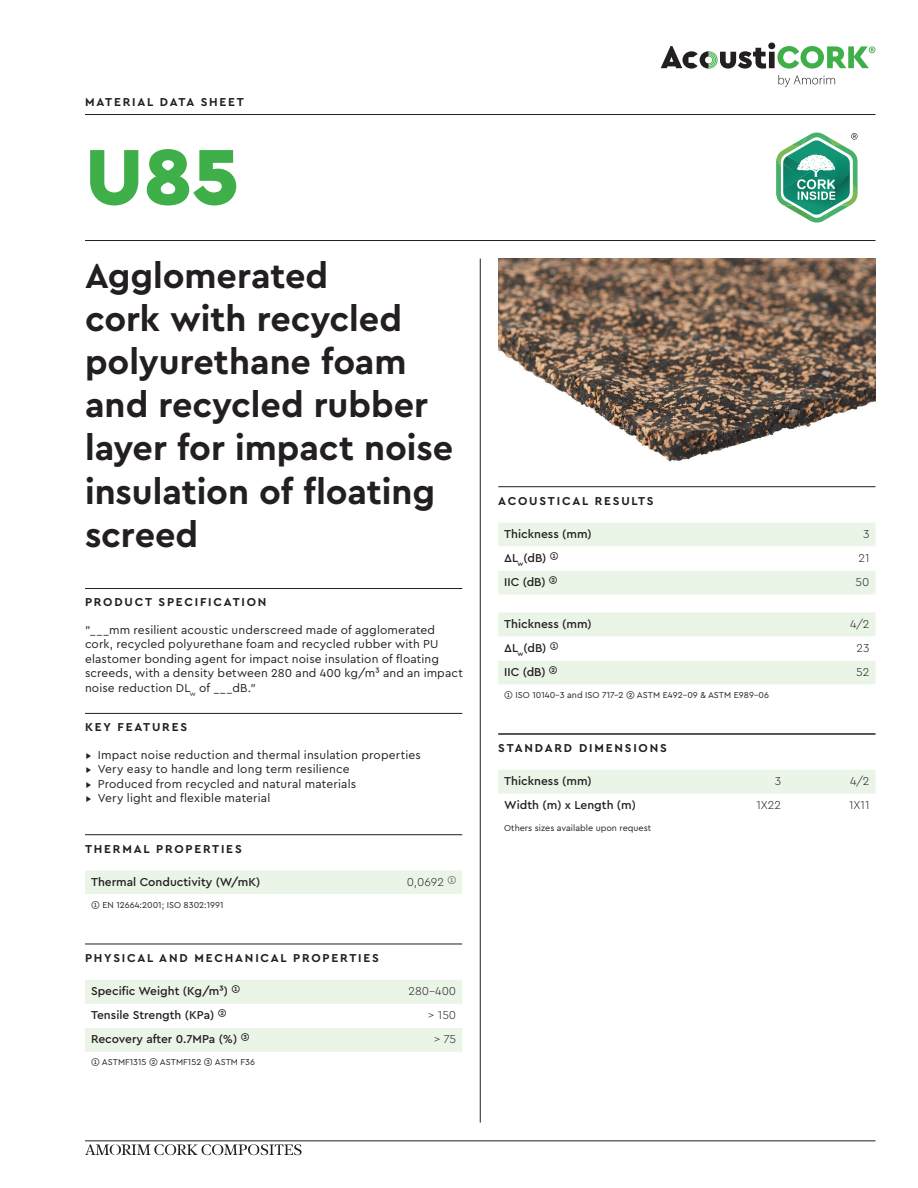
<style>
.page{position:relative;width:918px;height:1188px;background:#fff}
.page>*{position:absolute;margin:0;border:0;box-sizing:border-box;transform-origin:0 0}
.t1{font:900 82.5px "Cera Pro";color:#3eaf49}
.t2{font:700 36px/43.2px "Cera Pro";color:#231f20}
.Cera_-_Texto_bullets{font:12px/14.4px "Cera Pro";letter-spacing:.01em;color:#231f20}
.t3{font:500 12px "Cera Pro";color:#231f20}
.Cera_-_Títulos{font:700 12px "Cera Pro";letter-spacing:.15em;color:#231f20}
.t4{font:300 12px "Cera Pro";color:#231f20}
.Cera_-_Legenda_6pt{font:9px "Cera Pro";color:#231f20}
</style>
<div class="page">
<hr style="left:85px;top:1141px;width:790px;height:1px;background:#231f20">
<svg style="left:85px;top:1144px;width:217px;height:11px"></svg>
<svg style="left:778px;top:75px;width:57px;height:12px"></svg>
<svg style="left:661px;top:43px;width:214px;height:26px"></svg>
<img style="left:498px;top:259px;width:377px;height:203px">
<hr style="left:480px;top:259px;width:1px;height:864px;background:#231f20">
<hr style="left:85px;top:588px;width:377px;height:1px;background:#231f20">
<hr style="left:85px;top:713px;width:377px;height:1px;background:#231f20">
<div style="left:85px;top:871px;width:377px;height:23px;background:#eaf4e7"></div>
<hr style="left:85px;top:834px;width:377px;height:1px;background:#231f20">
<hr style="left:85px;top:944px;width:377px;height:1px;background:#231f20">
<svg style="left:85px;top:980px;width:377px;height:72px"></svg>
<div style="left:498px;top:770px;width:377px;height:24px;background:#eaf4e7"></div>
<hr style="left:498px;top:734px;width:377px;height:1px;background:#231f20">
<hr style="left:498px;top:486px;width:377px;height:1px;background:#231f20">
<svg style="left:498px;top:523px;width:377px;height:72px"></svg>
<svg style="left:498px;top:613px;width:377px;height:71px"></svg>
<hr style="left:85px;top:114px;width:790px;height:1px;background:#231f20">
<hr style="left:85px;top:240px;width:790px;height:1px;background:#231f20">
<svg style="left:776px;top:133px;width:82px;height:90px"></svg>
<p class="Cera_-_Títulos" style="left:85px;top:94px;width:160px">MATERIAL DATA SHEET</p>
<p class="t1" style="left:85px;top:122px;width:156px">U85</p>
<p class="t2" style="left:85px;top:252px;width:370px">Agglomerated<br>cork with recycled polyurethane foam and recycled rubber layer for impact noise insulation of floating screed</p>
<p class="Cera_-_Títulos" style="left:85px;top:594px;width:183px">PRODUCT SPECIFICATION</p>
<p class="Cera_-_Texto_bullets" style="left:85px;top:622px;width:379px">"___mm resilient acoustic underscreed made of agglomerated cork, recycled polyurethane foam and recycled rubber with PU elastomer bonding agent for impact noise insulation of floating screeds, with a density between 280 and 400 kg/m³ and an impact noise reduction DL<sub>w</sub> of ___dB.”</p>
<p class="Cera_-_Títulos" style="left:85px;top:719px;width:104px">KEY FEATURES</p>
<p class="Cera_-_Texto_bullets" style="left:85px;top:747px;width:337px">▸ Impact noise reduction and thermal insulation properties</p>
<p class="Cera_-_Texto_bullets" style="left:85px;top:762px;width:266px">▸ Very easy to handle and long term resilience</p>
<p class="Cera_-_Texto_bullets" style="left:85px;top:776px;width:273px">▸ Produced from recycled and natural materials</p>
<p class="Cera_-_Texto_bullets" style="left:85px;top:790px;width:187px">▸ Very light and flexible material</p>
<p class="Cera_-_Títulos" style="left:85px;top:841px;width:158px">THERMAL PROPERTIES</p>
<p class="t3" style="left:91px;top:874px;width:171px">Thermal Conductivity (W/mK)</p>
<p class="t4" style="left:407px;top:874px;width:51px">0,0692 <sup>➀</sup></p>
<p class="Cera_-_Legenda_6pt" style="left:91px;top:899px;width:134px">➀ EN 12664:2001; ISO 8302:1991</p>
<p class="Cera_-_Títulos" style="left:85px;top:950px;width:295px">PHYSICAL AND MECHANICAL PROPERTIES</p>
<p class="t3" style="left:91px;top:983px;width:151px">Specific Weight (Kg/m³) <sup>➀</sup></p>
<p class="t4" style="left:409px;top:983px;width:49px">280–400</p>
<p class="t3" style="left:91px;top:1007px;width:137px">Tensile Strength (KPa) <sup>➁</sup></p>
<p class="t4" style="left:428px;top:1007px;width:30px">&gt; 150</p>
<p class="t3" style="left:91px;top:1031px;width:160px">Recovery after 0.7MPa (%) <sup>➂</sup></p>
<p class="t4" style="left:434px;top:1031px;width:24px">&gt; 75</p>
<p class="Cera_-_Legenda_6pt" style="left:91px;top:1056px;width:166px">➀ ASTMF1315 ➁ ASTMF152 ➂ ASTM F36</p>
<p class="Cera_-_Títulos" style="left:498px;top:493px;width:157px">ACOUSTICAL RESULTS</p>
<p class="t3" style="left:504px;top:526px;width:89px">Thickness (mm)</p>
<p class="t4" style="left:863px;top:526px;width:8px">3</p>
<p class="t3" style="left:504px;top:550px;width:56px">ΔL<sub>w</sub>(dB) <sup>➀</sup></p>
<p class="t4" style="left:858px;top:550px;width:13px">21</p>
<p class="t3" style="left:504px;top:574px;width:55px">IIC (dB) <sup>➁</sup></p>
<p class="t4" style="left:856px;top:574px;width:15px">50</p>
<p class="t3" style="left:504px;top:616px;width:89px">Thickness (mm)</p>
<p class="t4" style="left:850px;top:616px;width:21px">4/2</p>
<p class="t3" style="left:504px;top:640px;width:56px">ΔL<sub>w</sub>(dB) <sup>➀</sup></p>
<p class="t4" style="left:857px;top:640px;width:14px">23</p>
<p class="t3" style="left:504px;top:664px;width:55px">IIC (dB) <sup>➁</sup></p>
<p class="t4" style="left:856px;top:664px;width:15px">52</p>
<p class="Cera_-_Legenda_6pt" style="left:504px;top:689px;width:266px">➀ ISO 10140-3 and ISO 717-2 ➁ ASTM E492-09 &amp; ASTM E989-06</p>
<p class="Cera_-_Títulos" style="left:498px;top:740px;width:170px">STANDARD DIMENSIONS</p>
<p class="t3" style="left:504px;top:773px;width:89px">Thickness (mm)</p>
<p class="t4" style="left:775px;top:773px;width:8px">3</p>
<p class="t4" style="left:850px;top:773px;width:21px">4/2</p>
<p class="t3" style="left:504px;top:797px;width:133px">Width (m) x Length (m)</p>
<p class="t4" style="left:757px;top:797px;width:26px">1X22</p>
<p class="t4" style="left:849px;top:797px;width:22px">1X11</p>
<p class="Cera_-_Legenda_6pt" style="left:504px;top:822px;width:148px">Others sizes available upon request</p>
</div>
